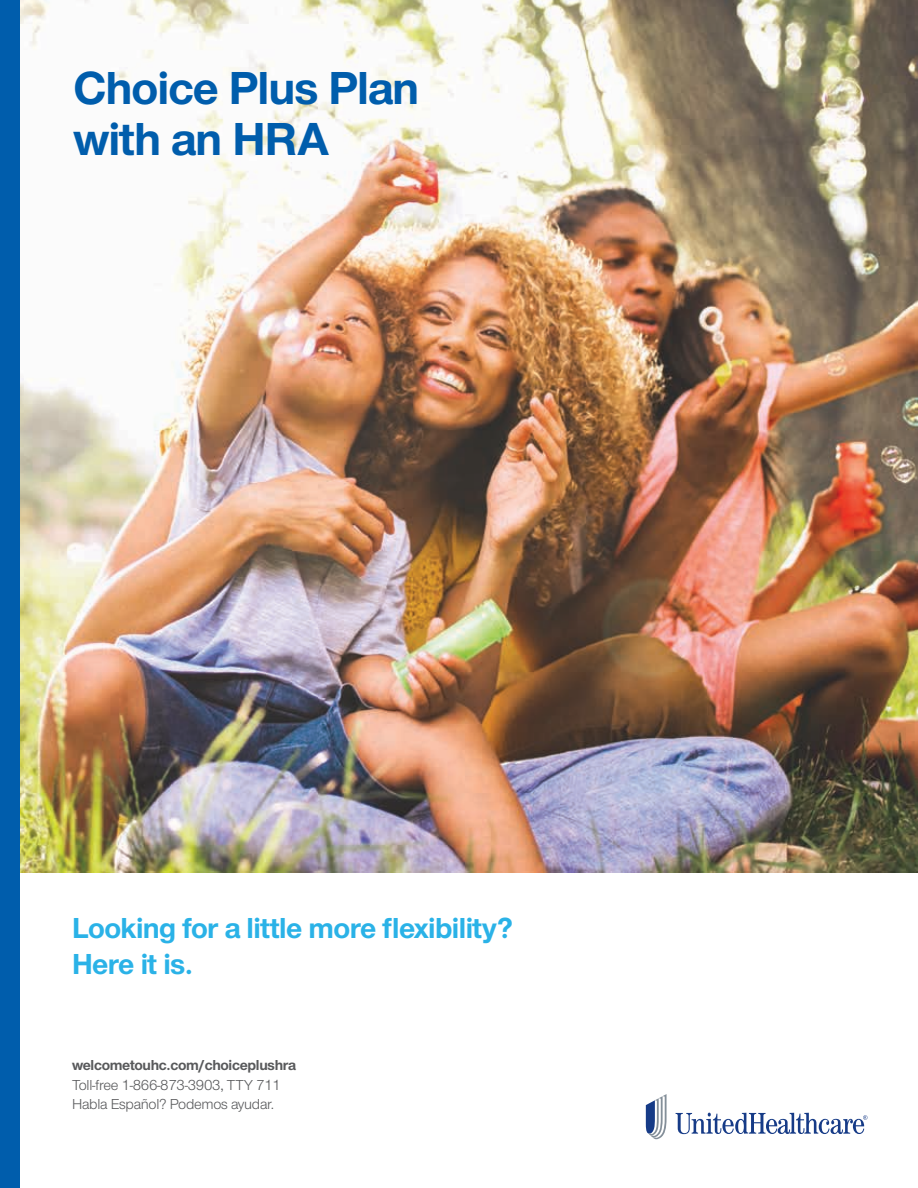
<style>
.page{position:relative;width:918px;height:1188px;background:#fff}
.page>*{position:absolute;margin:0;border:0;box-sizing:border-box;transform-origin:0 0}
.t1{font:700 48px/51px "UHC Sans";letter-spacing:-.02em;color:#005dac}
.t2{font:700 30px/36px "UHC Sans";letter-spacing:-.02em;color:#2ab2e7}
.t3{font:15px/19.5px "UHC Sans";letter-spacing:-.02em;color:#58595b}
.t4{font:700 15px "UHC Sans";letter-spacing:-.02em;color:#58595b}
</style>
<div class="page">
<img style="left:20px;top:0;width:898px;height:873px">
<svg style="left:676px;top:1113px;width:192px;height:21px"></svg>
<svg style="left:646px;top:1094px;width:21px;height:45px"></svg>
<div style="left:0;top:0;width:20px;height:1188px;background:#005dac"></div>
<h1 class="t1" style="left:74px;top:61px;width:347px">Choice Plus Plan with an HRA</h1>
<h2 class="t2" style="left:72px;top:909px;width:442px">Looking for a little more flexibility?<br>Here it is.</h2>
<p class="t4" style="left:72px;top:1055px;width:225px">welcometouhc.com/choiceplushra</p>
<p class="t3" style="left:72px;top:1075px;width:210px">Toll-free 1-866-873-3903, TTY 711<br>Habla Español? Podemos ayudar.</p>
</div>
